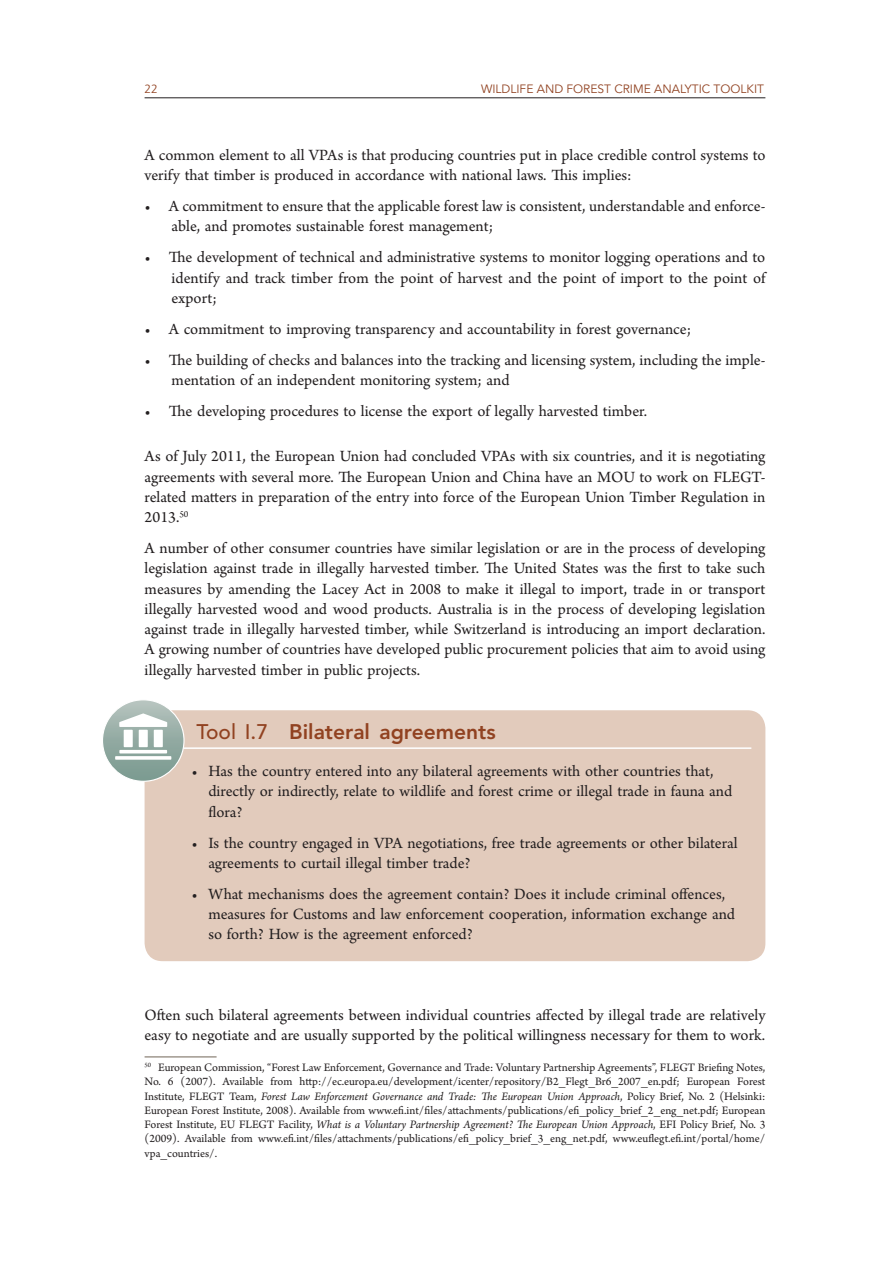
<style>
.page{position:relative;width:893px;height:1263px;background:#fff}
.page>*{position:absolute;margin:0;border:0;box-sizing:border-box;transform-origin:0 0}
.t1{font:800 21px "Avenir LT Std";color:#914221}
.t2{font:16.5px/20.2px "Arno Pro";color:#231f20}
.t3{font:12px/14.2px "Arno Pro";color:#231f20;text-align:justify}
.t4{font:12px "Avenir LT Std";color:#914221}
.t5{font:300 12px "Frutiger";color:#914221}
.s1{font-weight:500}
.s2{font-style:italic}
</style>
<div class="page">
<hr style="left:145px;top:97px;width:620px;height:1px;background:#231f20">
<hr style="left:145px;top:1056px;width:72px;height:1px;background:#716557">
<div style="left:145px;top:710px;width:620px;height:251px;background:#e2cbbc;border-radius:18px"></div>
<hr style="left:157px;top:747px;width:594px;height:2px;background:#fff">
<svg style="left:102px;top:700px;width:82px;height:81px;background:#98afa7"></svg>
<div style="left:102px;top:699px;width:83px;height:83px;border:1px solid #fff;border-radius:50%"></div>
<svg style="left:115px;top:713px;width:56px;height:47px"></svg>
<p class="t5" style="left:145px;top:82px;width:15px">22</p>
<p class="t4" style="left:481px;top:82px;width:18px">WILDLIFE</p>
<p class="t4" style="left:537px;top:82px;width:10px">AND</p>
<p class="t4" style="left:567px;top:82px;width:9px">FOREST</p>
<p class="t4" style="left:614px;top:82px;width:9px">CRIME</p>
<p class="t4" style="left:654px;top:82px;width:8px">ANALYTIC</p>
<p class="t4" style="left:714px;top:82px;width:9px">TOOLKIT</p>
<p class="t2" style="left:145px;top:146px;width:622px">A common element to all VPAs is that producing countries put in place credible control systems to verify that timber is produced in accordance with national laws. This implies:</p>
<p class="t2" style="left:172px;top:197px;width:595px;text-indent:-27px">• A commitment to ensure that the applicable forest law is consistent, understandable and enforce&shy;able, and promotes sustainable forest management;</p>
<p class="t2" style="left:172px;top:248px;width:595px;text-align:justify;text-indent:-27px">• The development of technical and administrative systems to monitor logging operations and to identify and track timber from the point of harvest and the point of import to the point of export;</p>
<p class="t2" style="left:145px;top:319px;width:548px">• A commitment to improving transparency and accountability in forest governance;</p>
<p class="t2" style="left:172px;top:350px;width:595px;text-indent:-27px">• The building of checks and balances into the tracking and licensing system, including the imple&shy;mentation of an independent monitoring system; and</p>
<p class="t2" style="left:145px;top:401px;width:504px">• The developing procedures to license the export of legally harvested timber.</p>
<p class="t2" style="left:145px;top:447px;width:622px;text-align:justify">As of July 2011, the European Union had concluded VPAs with six countries, and it is negotiating agreements with several more. The European Union and China have an MOU to work on FLEGT&shy;related matters in preparation of the entry into force of the European Union Timber Regulation in 2013.<sup>50</sup></p>
<p class="t2" style="left:145px;top:539px;width:622px;text-align:justify">A number of other consumer countries have similar legislation or are in the process of developing legislation against trade in illegally harvested timber. The United States was the first to take such measures by amending the Lacey Act in 2008 to make it illegal to import, trade in or transport illegally harvested wood and wood products. Australia is in the process of developing legislation against trade in illegally harvested timber, while Switzerland is introducing an import declaration.<br>A growing number of countries have developed public procurement policies that aim to avoid using illegally harvested timber in public projects.</p>
<p class="t1" style="left:196px;top:719px;width:301px"><span class="s1">Tool I.7</span> Bilateral agreements</p>
<p class="t2" style="left:208px;top:762px;width:525px;text-indent:-17px">• Has the country entered into any bilateral agreements with other countries that, directly or indirectly, relate to wildlife and forest crime or illegal trade in fauna and flora?</p>
<p class="t2" style="left:208px;top:833px;width:531px;text-indent:-17px">• Is the country engaged in VPA negotiations, free trade agreements or other bilateral agreements to curtail illegal timber trade?</p>
<p class="t2" style="left:208px;top:884px;width:528px;text-indent:-17px">• What mechanisms does the agreement contain? Does it include criminal offences, measures for Customs and law enforcement cooperation, information exchange and so forth? How is the agreement enforced?</p>
<p class="t2" style="left:145px;top:1006px;width:622px">Often such bilateral agreements between individual countries affected by illegal trade are relatively easy to negotiate and are usually supported by the political willingness necessary for them to work.</p>
<p class="t3" style="left:145px;top:1061px;width:622px"><sup>50</sup> European Commission, “Forest Law Enforcement, Governance and Trade: Voluntary Partnership Agreements”, FLEGT Briefing Notes, No. 6 (2007). Available from http://ec.europa.eu/development/icenter/repository/B2_Flegt_Br6_2007_en.pdf; European Forest Institute, FLEGT Team, <span class="s2">Forest Law Enforcement Governance and Trade: The European Union Approach</span>, Policy Brief, No. 2 (Helsinki:<br>European Forest Institute, 2008). Available from www.efi.int/files/attachments/publications/efi_policy_brief_2_eng_net.pdf; European Forest Institute, EU FLEGT Facility, <span class="s2">What is a Voluntary Partnership Agreement? The European Union Approach</span>, EFI Policy Brief, No. 3 (2009). Available from www.efi.int/files/attachments/publications/efi_policy_brief_3_eng_net.pdf, www.euflegt.efi.int/portal/home/ vpa_countries/.</p>
</div>
